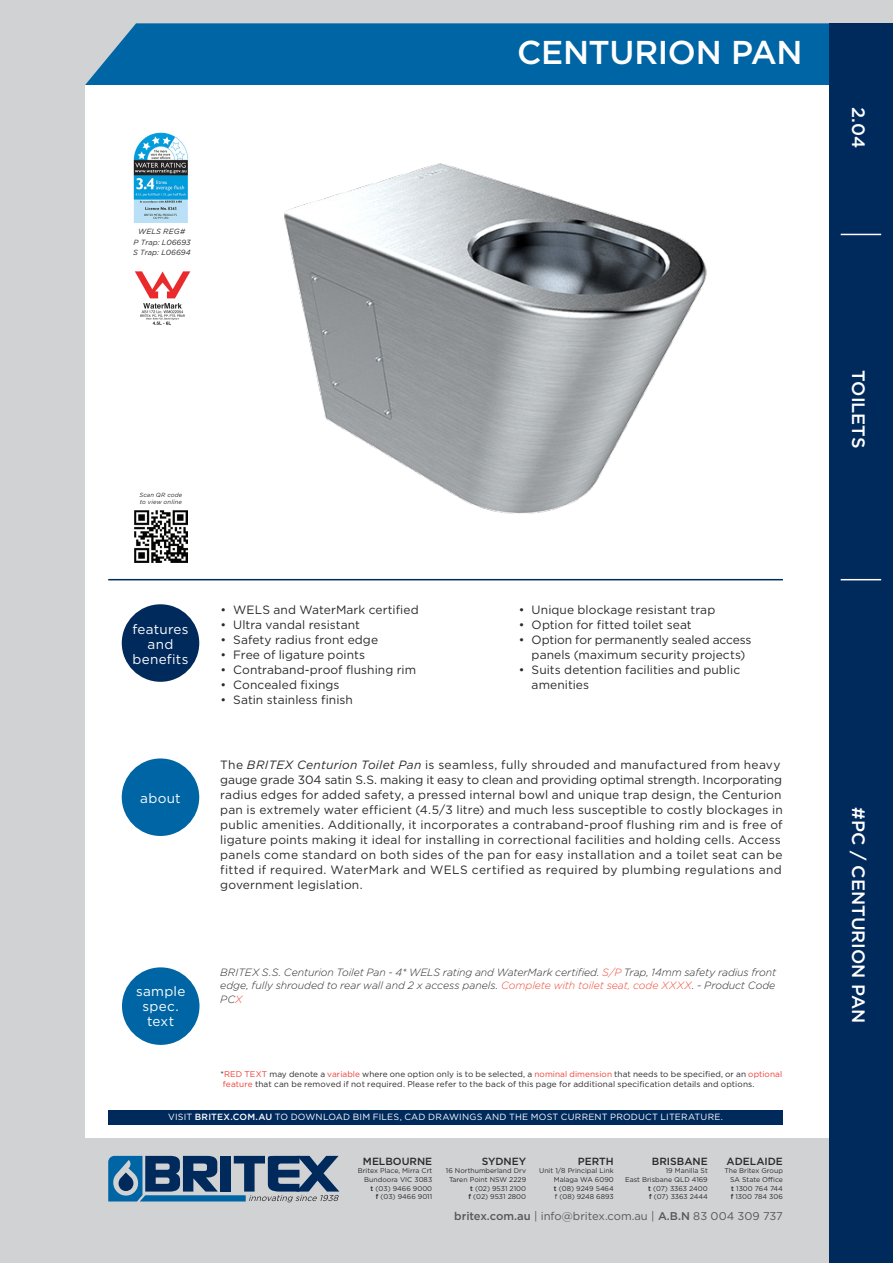
<style>
.page{position:relative;width:893px;height:1263px;background:#d1d2d4}
.page>*{position:absolute;margin:0;border:0;box-sizing:border-box;transform-origin:0 0}
.HEADING_RA{font:500 33px "Gotham";letter-spacing:-.015em;color:#fff}
.banner_text{font:500 18px "Gotham";color:#fff}
.t1{font:13.5px/15px "Gotham";letter-spacing:.025em;color:#fff;text-align:center}
.BODY_COPY{font:12px/15px "Gotham";letter-spacing:.01em;color:#2b292a}
.t2{font:11.25px "Gotham";color:#57585a}
.SPECTEXT{font:italic 300 10.5px/13.5px "Gotham";color:#2b292a;text-align:justify}
.address_city{font:500 10.35px "Gotham";color:#2b292a}
.t3{font:9px "Gotham";letter-spacing:.02em;color:#fff}
.t4{font:8.25px/10.5px "Gotham";letter-spacing:.01em;color:#2b292a}
.BODY_COPY-2{font:italic 7.5px/10.5px "Gotham";color:#2b292a;text-align:center}
.address{font:6.9px/8.7px "Gotham";color:#2b292a;text-align:justify}
.address_city-2{font:6.9px/8.7px "Gotham";color:#2b292a;text-align:right}
.t5{font:italic 6px/7.5px "Gotham";letter-spacing:.025em;color:#2b292a}
.s1{font-style:italic}
.s2{color:#ef4737}
.s3{color:#ee3e34}
.s4{font-weight:500}
</style>
<div class="page">
<div style="left:85px;top:23px;width:744px;height:62px;background:#0065a4"></div>
<div style="left:85px;top:85px;width:754px;height:1052px;background:#fff"></div>
<div style="left:829px;top:23px;width:64px;height:1240px;background:#00295c"></div>
<hr style="left:108px;top:579px;width:675px;height:1px;background:#00295c">
<div style="left:122px;top:604px;width:77px;height:78px;background:#00295c;border-radius:50%"></div>
<div style="left:122px;top:758px;width:77px;height:78px;background:#0065a4;border-radius:50%"></div>
<div style="left:122px;top:967px;width:77px;height:78px;background:#0065a4;border-radius:50%"></div>
<div style="left:108px;top:1110px;width:675px;height:14px;background:#00295c"></div>
<hr style="left:841px;top:579px;width:40px;height:1px;background:#fff">
<hr style="left:841px;top:234px;width:40px;height:1px;background:#fff">
<svg style="left:108px;top:1156px;width:231px;height:46px"></svg>
<img style="left:284px;top:163px;width:423px;height:351px">
<img style="left:135px;top:510px;width:52px;height:53px">
<img style="left:134px;top:271px;width:57px;height:54px">
<img style="left:133px;top:132px;width:55px;height:91px">
<p class="BODY_COPY-2" style="left:133px;top:226px;width:59px">WELS REG#<br>P Trap: L06693<br>S Trap: L06694</p>
<p class="HEADING_RA" style="left:517px;top:34px;width:287px">CENTURION PAN</p>
<p class="t5" style="left:139px;top:491px;width:45px">Scan QR code to view online</p>
<p class="t1" style="left:132px;top:621px;width:58px">features and benefits</p>
<p class="t1" style="left:140px;top:790px;width:42px">about</p>
<p class="t1" style="left:136px;top:983px;width:51px">sample spec. text</p>
<p class="BODY_COPY" style="left:220px;top:602px;width:200px">• WELS and WaterMark certified</p>
<p class="BODY_COPY" style="left:220px;top:617px;width:141px">• Ultra vandal resistant</p>
<p class="BODY_COPY" style="left:220px;top:632px;width:159px">• Safety radius front edge</p>
<p class="BODY_COPY" style="left:220px;top:647px;width:146px">• Free of ligature points</p>
<p class="BODY_COPY" style="left:220px;top:662px;width:197px">• Contraband-proof flushing rim</p>
<p class="BODY_COPY" style="left:220px;top:677px;width:121px">• Concealed fixings</p>
<p class="BODY_COPY" style="left:220px;top:692px;width:134px">• Satin stainless finish</p>
<p class="BODY_COPY" style="left:519px;top:602px;width:198px">• Unique blockage resistant trap</p>
<p class="BODY_COPY" style="left:519px;top:617px;width:174px">• Option for fitted toilet seat</p>
<p class="BODY_COPY" style="left:519px;top:632px;width:234px;text-align:center">• Option for permanently sealed access panels (maximum security projects)</p>
<p class="BODY_COPY" style="left:532px;top:662px;width:210px;text-indent:-13px">• Suits detention facilities and public amenities</p>
<p class="BODY_COPY" style="left:220px;top:757px;width:564px">The <span class="s1">BRITEX Centurion Toilet Pan</span> is seamless, fully shrouded and manufactured from heavy gauge grade 304 satin S.S. making it easy to clean and providing optimal strength. Incorporating radius edges for added safety, a pressed internal bowl and unique trap design, the Centurion pan is extremely water efficient (4.5/3 litre) and much less susceptible to costly blockages in public amenities. Additionally, it incorporates a contraband-proof flushing rim and is free of ligature points making it ideal for installing in correctional facilities and holding cells. Access panels come standard on both sides of the pan for easy installation and a toilet seat can be fitted if required. WaterMark and WELS certified as required by plumbing regulations and government legislation.</p>
<p class="SPECTEXT" style="left:220px;top:965px;width:557px">BRITEX S.S. Centurion Toilet Pan - 4* WELS rating and WaterMark certified. <span class="s2">S/P</span> Trap, 14mm safety radius front edge, fully shrouded to rear wall and 2 x access panels. <span class="s2">Complete with toilet seat, code XXXX</span>. - Product Code PC<span class="s2">X</span></p>
<p class="t4" style="left:220px;top:1068px;width:563px">*<span class="s3">RED TEXT</span> may denote a <span class="s3">variable</span> where one option only is to be selected, a <span class="s3">nominal dimension</span> that needs to be specified, or an <span class="s3">optional feature</span> that can be removed if not required. Please refer to the back of this page for additional specification details and options.</p>
<p class="t3" style="left:168px;top:1112px;width:556px">VISIT <span class="s4">BRITEX.COM.AU</span> TO DOWNLOAD BIM FILES, CAD DRAWINGS AND THE MOST CURRENT PRODUCT LITERATURE.</p>
<p class="address_city" style="left:363px;top:1155px;width:71px">MELBOURNE</p>
<p class="address" style="left:358px;top:1166px;width:76px">Britex Place, Mirra Crt</p>
<p class="address" style="left:364px;top:1175px;width:69px">Bundoora VIC 3083</p>
<p class="address" style="left:371px;top:1184px;width:63px"><span class="s4">t</span> (03) 9466 9000</p>
<p class="address" style="left:376px;top:1192px;width:58px"><span class="s4">f</span> (03) 9466 9011</p>
<p class="address_city" style="left:482px;top:1155px;width:46px">SYDNEY</p>
<p class="address" style="left:446px;top:1166px;width:82px">16 Northumberland Drv</p>
<p class="address" style="left:449px;top:1175px;width:79px">Taren Point NSW 2229</p>
<p class="address" style="left:470px;top:1184px;width:58px"><span class="s4">t</span> (02) 9531 2100</p>
<p class="address" style="left:468px;top:1192px;width:59px"><span class="s4">f</span> (02) 9531 2800</p>
<p class="address_city" style="left:578px;top:1155px;width:38px">PERTH</p>
<p class="address" style="left:554px;top:1166px;width:61px;text-indent:-15px">Unit 1/8 Principal Link Malaga WA 6090 <span class="s4">t</span> (08) 9249 5464</p>
<p class="address" style="left:555px;top:1192px;width:60px">f (08) 9248 6893</p>
<p class="address_city" style="left:652px;top:1155px;width:57px">BRISBANE</p>
<p class="address" style="left:666px;top:1166px;width:44px">19 Manilla St</p>
<p class="address" style="left:625px;top:1175px;width:84px">East Brisbane QLD 4169</p>
<p class="address" style="left:648px;top:1184px;width:61px"><span class="s4">t</span> (07) 3363 2400</p>
<p class="address" style="left:649px;top:1192px;width:60px"><span class="s4">f</span> (07) 3363 2444</p>
<p class="address_city" style="left:727px;top:1155px;width:58px">ADELAIDE</p>
<p class="address_city-2" style="left:724px;top:1166px;width:60px">The Britex Group<br>SA State Office</p>
<p class="address" style="left:731px;top:1184px;width:53px"><span class="s4">t</span> 1300 764 744</p>
<p class="address" style="left:731px;top:1192px;width:54px"><span class="s4">f</span> 1300 784 306</p>
<p class="t2" style="left:454px;top:1210px;width:330px"><span class="s4">britex.com.au</span> | info@britex.com.au | <span class="s4">A.B.N</span> 83 004 309 737</p>
<p class="banner_text" style="left:869px;top:107px;width:42px;rotate:90deg">2.04</p>
<h2 class="banner_text" style="left:869px;top:370px;width:80px;rotate:90deg">TOILETS</h2>
<p class="banner_text" style="left:869px;top:807px;width:217px;rotate:90deg">#PC / CENTURION PAN</p>
</div>
